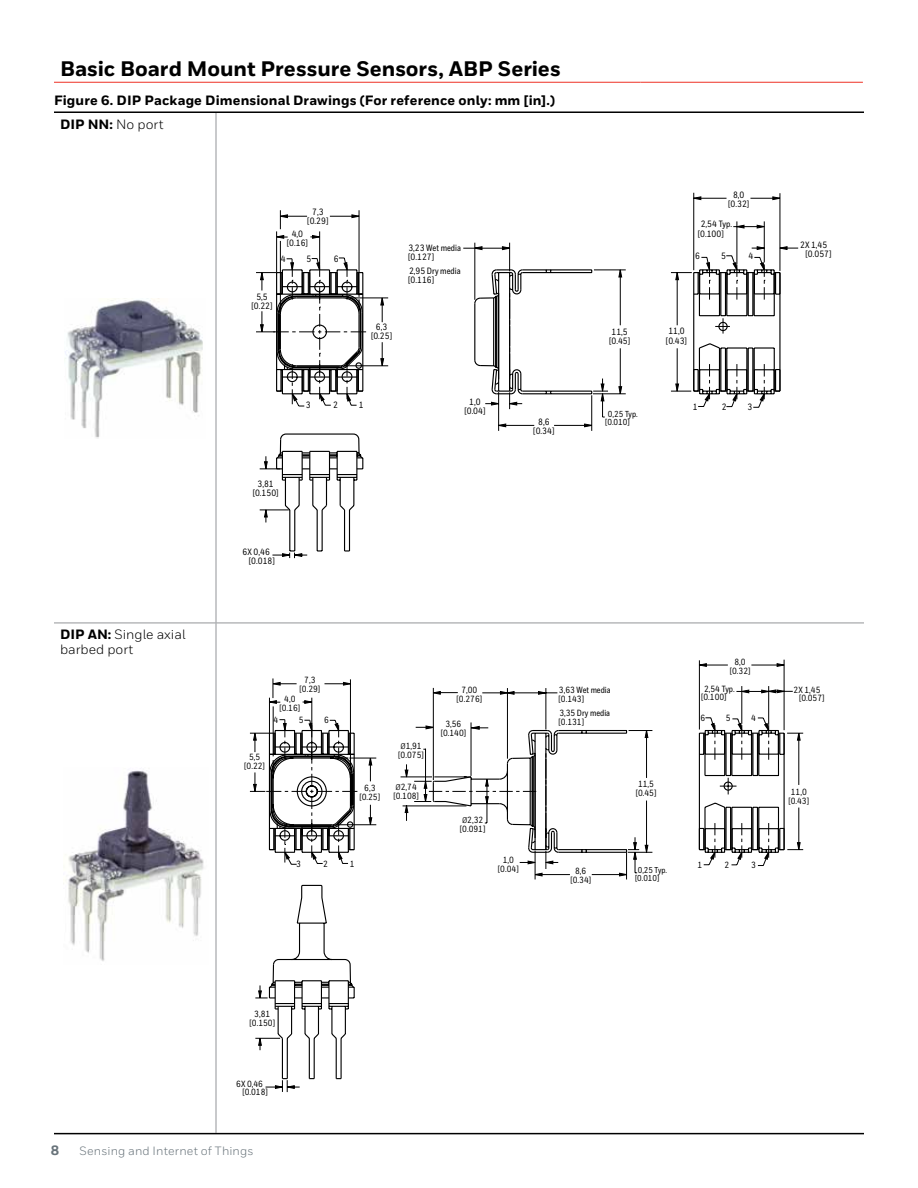
<style>
.page{position:relative;width:918px;height:1188px;background:#fff}
.page>*{position:absolute;margin:0;border:0;box-sizing:border-box;transform-origin:0 0}
.t1{font:800 21px "Honeywell Sans";color:#000}
.t2{font:800 13.5px/23.2px "Honeywell Sans";letter-spacing:.01em;color:#000}
.t3{font:13.5px/15px "Honeywell Sans";color:#000}
.t4{font:800 13.5px "Honeywell Sans";color:#68737a}
.t5{font:12px "Honeywell Sans";letter-spacing:.015em;color:#68737a}
.t6{font:500 9.15px/9.1px "Honeywell Cond";color:#000;text-align:center}
.t7{font:500 9px/9px "Honeywell Cond";color:#000;text-align:center}
.t8{font:500 8.7px/8.7px "Honeywell Cond";color:#000}
.t9{font:500 8.55px/8.6px "Honeywell Cond";color:#000}
.s1{font-weight:400}
.s2{font-weight:800}
.s3{font-weight:400;font-size:12px}
</style>
<div class="page">
<hr style="left:54px;top:82px;width:586px;height:1px;background:#ee3124">
<hr style="left:640px;top:82px;width:223px;height:1px;background:#ee3124">
<hr style="left:216px;top:113px;width:1px;height:510px;background:#939598">
<hr style="left:216px;top:623px;width:1px;height:510px;background:#939598">
<hr style="left:54px;top:623px;width:162px;height:1px;background:#939598">
<hr style="left:216px;top:623px;width:648px;height:1px;background:#939598">
<hr style="left:54px;top:111px;width:162px;height:2px;background:#000">
<hr style="left:216px;top:111px;width:648px;height:2px;background:#000">
<hr style="left:54px;top:1133px;width:162px;height:1px;background:#000">
<hr style="left:216px;top:1133px;width:648px;height:1px;background:#000">
<img style="left:65px;top:299px;width:138px;height:139px">
<img style="left:68px;top:770px;width:136px;height:191px">
<svg style="left:289px;top:523px;width:62px;height:29px"></svg>
<svg style="left:259px;top:192px;width:540px;height:331px"></svg>
<svg style="left:275px;top:393px;width:506px;height:77px"></svg>
<svg style="left:706px;top:262px;width:5px;height:9px"></svg>
<svg style="left:704px;top:393px;width:7px;height:9px"></svg>
<svg style="left:732px;top:262px;width:6px;height:9px"></svg>
<svg style="left:732px;top:393px;width:6px;height:9px"></svg>
<svg style="left:759px;top:262px;width:6px;height:9px"></svg>
<svg style="left:759px;top:393px;width:6px;height:9px"></svg>
<svg style="left:517px;top:271px;width:264px;height:122px"></svg>
<svg style="left:272px;top:552px;width:36px;height:7px"></svg>
<svg style="left:256px;top:209px;width:261px;height:198px"></svg>
<hr style="left:463px;top:248px;width:42px;height:1px;background:#000">
<svg style="left:255px;top:659px;width:549px;height:392px"></svg>
<svg style="left:268px;top:851px;width:517px;height:148px"></svg>
<svg style="left:710px;top:722px;width:6px;height:10px"></svg>
<svg style="left:710px;top:851px;width:6px;height:9px"></svg>
<svg style="left:737px;top:722px;width:6px;height:10px"></svg>
<svg style="left:737px;top:851px;width:6px;height:9px"></svg>
<svg style="left:764px;top:723px;width:6px;height:9px"></svg>
<svg style="left:764px;top:851px;width:6px;height:9px"></svg>
<svg style="left:554px;top:732px;width:231px;height:119px"></svg>
<svg style="left:265px;top:1079px;width:35px;height:14px"></svg>
<svg style="left:249px;top:678px;width:305px;height:187px"></svg>
<h1 class="t1" style="left:60px;top:56px;width:502px">Basic Board Mount Pressure Sensors, ABP Series</h1>
<h2 class="t2" style="left:60px;top:90px;width:497px;text-indent:-6px">Figure 6. DIP Package Dimensional Drawings (For reference only: mm [in].)<br>DIP NN: <span class="s1">No port</span></h2>
<p class="t6" style="left:307px;top:208px;width:23px">7,3 [0.29]</p>
<p class="t6" style="left:287px;top:229px;width:23px">4,0 [0.16]</p>
<p class="t6" style="left:281px;top:254px;width:6px">4</p>
<p class="t6" style="left:307px;top:254px;width:6px">5</p>
<p class="t6" style="left:334px;top:254px;width:6px">6</p>
<p class="t6" style="left:252px;top:292px;width:23px">5,5 [0.22]</p>
<p class="t6" style="left:371px;top:322px;width:23px">6,3 [0.25]</p>
<p class="t6" style="left:408px;top:244px;width:54px;text-align:left">3,23 Wet media [0.127]</p>
<p class="t6" style="left:408px;top:267px;width:54px;text-align:left">2,95 Dry media [0.116]</p>
<p class="t6" style="left:306px;top:401px;width:6px">3</p>
<p class="t6" style="left:333px;top:401px;width:6px">2</p>
<p class="t6" style="left:359px;top:401px;width:6px">1</p>
<p class="t6" style="left:464px;top:397px;width:23px">1,0 [0.04]</p>
<p class="t6" style="left:253px;top:479px;width:27px">3,81 [0.150]</p>
<p class="t6" style="left:249px;top:547px;width:27px;text-align:left;text-indent:-6px">6X 0,46 [0.018]</p>
<p class="t6" style="left:533px;top:418px;width:23px">8,6 [0.34]</p>
<p class="t6" style="left:609px;top:327px;width:23px;text-align:left">11,5 [0.45]</p>
<p class="t8" style="left:605px;top:409px;width:34px;text-indent:3px">0,25 Typ. [0.010]</p>
<p class="t6" style="left:728px;top:190px;width:23px">8,0 [0.32]</p>
<p class="t6" style="left:698px;top:220px;width:36px;text-align:left;text-indent:3px">2,54 Typ. [0.100]</p>
<p class="t6" style="left:695px;top:252px;width:6px">6</p>
<p class="t6" style="left:721px;top:252px;width:6px">5</p>
<p class="t6" style="left:748px;top:252px;width:6px">4</p>
<p class="t6" style="left:666px;top:327px;width:23px;text-align:left">11,0 [0.43]</p>
<p class="t6" style="left:693px;top:402px;width:6px">1</p>
<p class="t6" style="left:722px;top:402px;width:6px">2</p>
<p class="t6" style="left:748px;top:402px;width:6px">3</p>
<h2 class="t3" style="left:60px;top:627px;width:127px"><span class="s2">DIP AN:</span> Single axial barbed port</h2>
<p class="t7" style="left:300px;top:675px;width:22px">7,3 [0.29]</p>
<p class="t7" style="left:279px;top:694px;width:22px">4,0 [0.16]</p>
<p class="t7" style="left:274px;top:715px;width:6px">4</p>
<p class="t7" style="left:299px;top:715px;width:6px">5</p>
<p class="t7" style="left:324px;top:715px;width:6px">6</p>
<p class="t7" style="left:244px;top:753px;width:22px">5,5 [0.22]</p>
<p class="t7" style="left:360px;top:783px;width:22px;rotate:1deg">6,3 [0.25]</p>
<p class="t7" style="left:398px;top:741px;width:27px;text-align:left"><span class="s3">ø</span>1,91 [0.075]</p>
<p class="t7" style="left:393px;top:782px;width:27px;text-align:left"><span class="s3">ø</span>2,74 [0.108]</p>
<p class="t7" style="left:457px;top:685px;width:27px">7,00 [0.276]</p>
<p class="t7" style="left:441px;top:720px;width:27px">3,56 [0.140]</p>
<p class="t7" style="left:460px;top:816px;width:27px;text-align:left"><span class="s3">ø</span>2,32 [0.091]</p>
<p class="t7" style="left:559px;top:686px;width:54px;text-align:left">3,63 Wet media [0.143]</p>
<p class="t7" style="left:559px;top:708px;width:53px;text-align:left">3,35 Dry media [0.131]</p>
<p class="t7" style="left:636px;top:780px;width:22px;text-align:left">11,5 [0.45]</p>
<p class="t7" style="left:730px;top:658px;width:22px">8,0 [0.32]</p>
<p class="t7" style="left:701px;top:685px;width:35px;line-height:8.6px;text-align:left;text-indent:3px">2,54 Typ. [0.100]</p>
<p class="t7" style="left:700px;top:713px;width:6px">6</p>
<p class="t7" style="left:726px;top:713px;width:6px">5</p>
<p class="t7" style="left:751px;top:713px;width:6px">4</p>
<p class="t7" style="left:296px;top:859px;width:6px">3</p>
<p class="t7" style="left:323px;top:859px;width:6px">2</p>
<p class="t7" style="left:350px;top:859px;width:6px">1</p>
<p class="t7" style="left:498px;top:855px;width:22px">1,0 [0.04]</p>
<p class="t7" style="left:570px;top:867px;width:22px">8,6 [0.34]</p>
<p class="t9" style="left:635px;top:866px;width:34px;text-indent:3px">0,25 Typ. [0.010]</p>
<p class="t7" style="left:698px;top:861px;width:6px">1</p>
<p class="t7" style="left:724px;top:861px;width:6px">2</p>
<p class="t7" style="left:751px;top:861px;width:6px">3</p>
<p class="t6" style="left:800px;top:240px;width:33px">2X 1,45 [0.057]</p>
<p class="t7" style="left:794px;top:685px;width:32px">2X 1,45 [0.057]</p>
<p class="t7" style="left:788px;top:787px;width:22px;text-align:left">11,0 [0.43]</p>
<p class="t7" style="left:250px;top:1010px;width:27px">3,81 [0.150]</p>
<p class="t7" style="left:242px;top:1079px;width:27px;text-align:left;text-indent:-6px">6X 0,46 [0.018]</p>
<h2 class="t4" style="left:51px;top:1142px;width:10px">8</h2>
<h3 class="t5" style="left:79px;top:1144px;width:176px">Sensing and Internet of Things</h3>
</div>
